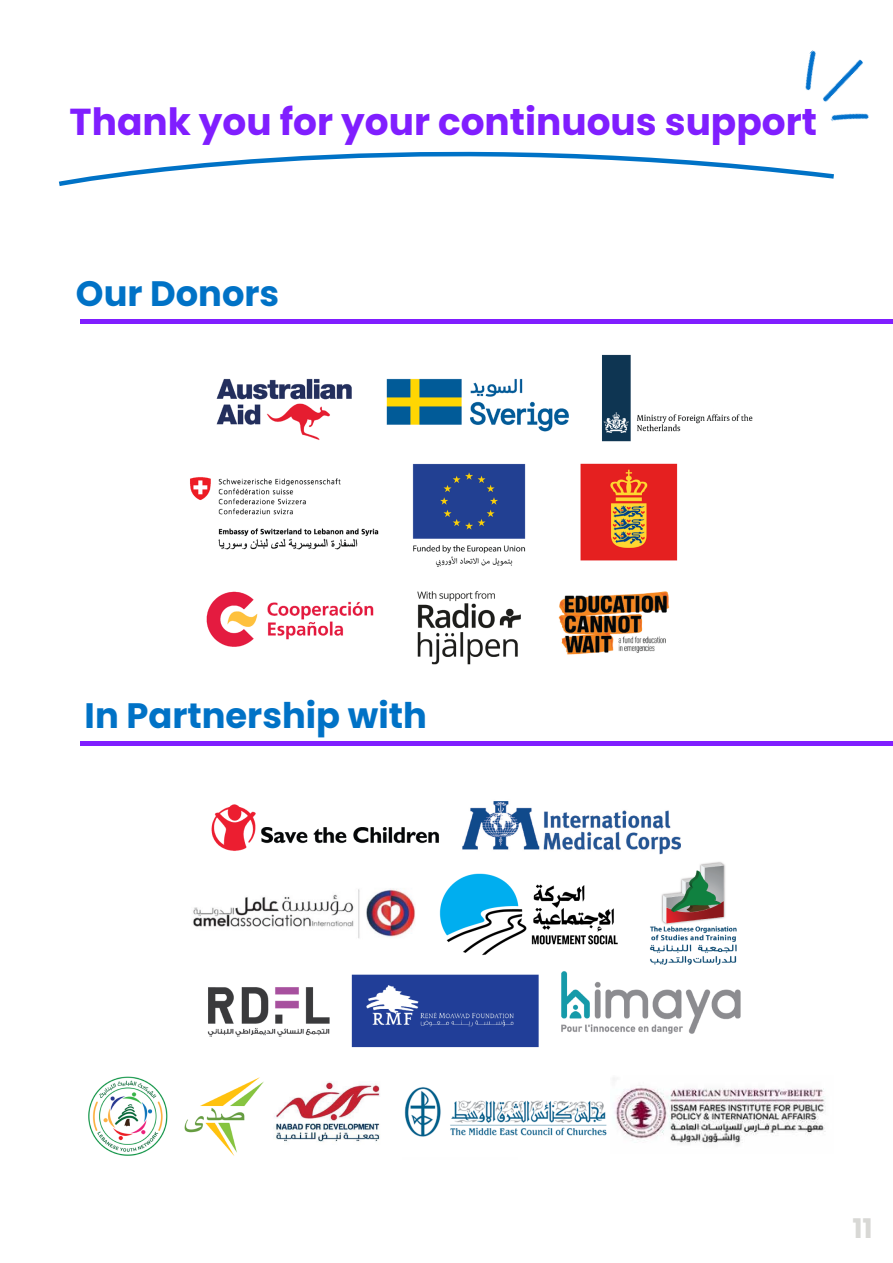
<style>
.page{position:relative;width:893px;height:1263px;background:#fff}
.page>*{position:absolute;margin:0;border:0;box-sizing:border-box;transform-origin:0 0}
.t1{font:700 37.5px "Poppins";color:#801eff}
.t2{font:700 35.25px "Poppins";color:#0072c6}
.t3{font:700 27px "Poppins";color:#d8d8d5}
</style>
<div class="page">
<svg style="left:58px;top:151px;width:776px;height:35px"></svg>
<img style="left:805px;top:50px;width:64px;height:72px">
<hr style="left:80px;top:319px;width:813px;height:4px;background:#801eff">
<hr style="left:80px;top:742px;width:813px;height:4px;background:#801eff">
<img style="left:190px;top:354px;width:563px;height:311px">
<img style="left:193px;top:801px;width:548px;height:247px">
<img style="left:88px;top:1076px;width:519px;height:80px">
<img style="left:613px;top:1078px;width:213px;height:67px">
<p class="t1" style="left:70px;top:100px;width:749px">Thank you for your continuous support</p>
<p class="t2" style="left:76px;top:273px;width:205px">Our Donors</p>
<p class="t2" style="left:85px;top:695px;width:344px">In Partnership with</p>
<p class="t3" style="left:852px;top:1213px;width:22px">11</p>
</div>
